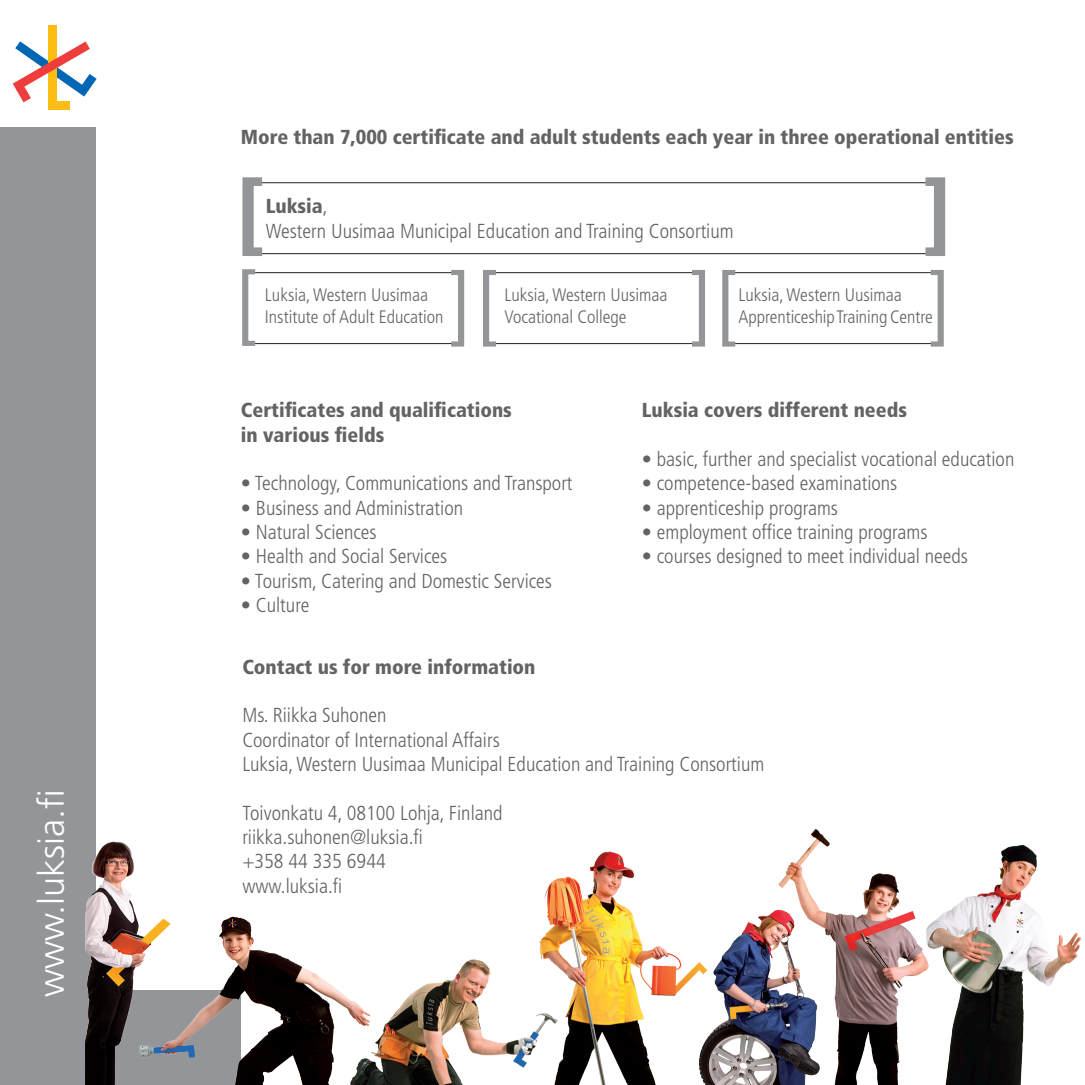
<style>
.page{position:relative;width:1085px;height:1085px;background:#fff}
.page>*{position:absolute;margin:0;border:0;box-sizing:border-box;transform-origin:0 0}
.väliotsikko{font:700 87.75px "Frutiger LT Std";color:#939598}
.väliotsikko-2{font:condensed 85.5px "Frutiger LT Std";color:#939598}
.t1{font:300 36px "Frutiger LT Std";color:#fff}
.väliotsikko-3{font:300 condensed 20.25px "Frutiger LT Std";color:#636366}
.väliotsikko-4{font:900 condensed 20.25px "Frutiger LT Std";color:#636366}
.t2{font:300 condensed 18px/21.4px "Frutiger LT Std";color:#636366}
.s1{font-weight:300}
</style>
<div class="page">
<div style="left:246px;top:272px;width:214px;height:72px;border:1px solid #231f20"></div>
<div style="left:0;top:127px;width:96px;height:957px;background:#939598"></div>
<div style="left:48px;top:26px;width:9px;height:84px;background:#fdbd12"></div>
<div style="left:55px;top:101px;width:15px;height:9px;background:#fdbd12"></div>
<svg style="left:13px;top:41px;width:84px;height:61px"></svg>
<img style="left:85px;top:829px;width:997px;height:255px">
<div style="left:245px;top:182px;width:694px;height:72px;border:1px solid #231f20"></div>
<div style="left:726px;top:272px;width:213px;height:72px;border:1px solid #231f20"></div>
<div style="left:487px;top:272px;width:213px;height:72px;border:1px solid #231f20"></div>
<svg style="left:925px;top:182px;width:15px;height:73px"></svg>
<svg style="left:930px;top:272px;width:11px;height:73px"></svg>
<svg style="left:692px;top:272px;width:10px;height:73px"></svg>
<svg style="left:451px;top:272px;width:10px;height:73px"></svg>
<p class="t1" style="left:31px;top:997px;width:210px;rotate:-90deg">www.luksia.fi</p>
<p class="väliotsikko-4" style="left:241px;top:125px;width:774px">More than 7,000 certificate and adult students each year in three operational entities</p>
<p class="väliotsikko" style="left:236px;top:162px;width:31px">[</p>
<p class="väliotsikko-4" style="left:266px;top:194px;width:63px">Luksia<span class="s1">,</span></p>
<p class="väliotsikko-3" style="left:266px;top:219px;width:469px">Western Uusimaa Municipal Education and Training Consortium</p>
<p class="väliotsikko-2" style="left:714px;top:255px;width:25px">[</p>
<p class="väliotsikko-2" style="left:234px;top:254px;width:25px">[</p>
<p class="väliotsikko-2" style="left:475px;top:255px;width:25px">[</p>
<p class="t2" style="left:265px;top:284px;width:165px">Luksia, Western Uusimaa</p>
<p class="t2" style="left:504px;top:284px;width:165px">Luksia, Western Uusimaa<br>Vocational College</p>
<p class="t2" style="left:738px;top:284px;width:165px">Luksia, Western Uusimaa</p>
<p class="t2" style="left:265px;top:306px;width:180px">Institute of Adult Education</p>
<p class="t2" style="left:738px;top:306px;width:196px">Apprenticeship Training Centre</p>
<p class="väliotsikko-4" style="left:241px;top:398px;width:272px">Certificates and qualifications</p>
<p class="väliotsikko-4" style="left:241px;top:422px;width:145px">in various fields</p>
<p class="väliotsikko-3" style="left:241px;top:471px;width:333px">• Technology, Communications and Transport</p>
<p class="väliotsikko-3" style="left:241px;top:496px;width:224px">• Business and Administration</p>
<p class="väliotsikko-3" style="left:241px;top:520px;width:137px">• Natural Sciences</p>
<p class="väliotsikko-3" style="left:241px;top:544px;width:208px">• Health and Social Services</p>
<p class="väliotsikko-3" style="left:241px;top:569px;width:312px">• Tourism, Catering and Domestic Services</p>
<p class="väliotsikko-3" style="left:241px;top:593px;width:70px">• Culture</p>
<p class="väliotsikko-4" style="left:641px;top:398px;width:266px">Luksia covers different needs</p>
<p class="väliotsikko-3" style="left:641px;top:447px;width:374px">• basic, further and specialist vocational education</p>
<p class="väliotsikko-3" style="left:641px;top:471px;width:257px">• competence-based examinations</p>
<p class="väliotsikko-3" style="left:641px;top:496px;width:198px">• apprenticeship programs</p>
<p class="väliotsikko-3" style="left:641px;top:520px;width:287px">• employment office training programs</p>
<p class="väliotsikko-3" style="left:641px;top:544px;width:327px">• courses designed to meet individual needs</p>
<p class="väliotsikko-4" style="left:242px;top:654px;width:294px">Contact us for more information</p>
<p class="väliotsikko-3" style="left:242px;top:703px;width:145px">Ms. Riikka Suhonen</p>
<p class="väliotsikko-3" style="left:242px;top:728px;width:259px">Coordinator of International Affairs</p>
<p class="väliotsikko-3" style="left:242px;top:752px;width:523px">Luksia, Western Uusimaa Municipal Education and Training Consortium</p>
<p class="väliotsikko-3" style="left:242px;top:801px;width:262px">Toivonkatu 4, 08100 Lohja, Finland</p>
<p class="väliotsikko-3" style="left:242px;top:825px;width:182px">riikka.suhonen@luksia.fi</p>
<p class="väliotsikko-3" style="left:242px;top:849px;width:145px">+358 44 335 6944</p>
<p class="väliotsikko-3" style="left:242px;top:873px;width:101px">www.luksia.fi</p>
</div>
